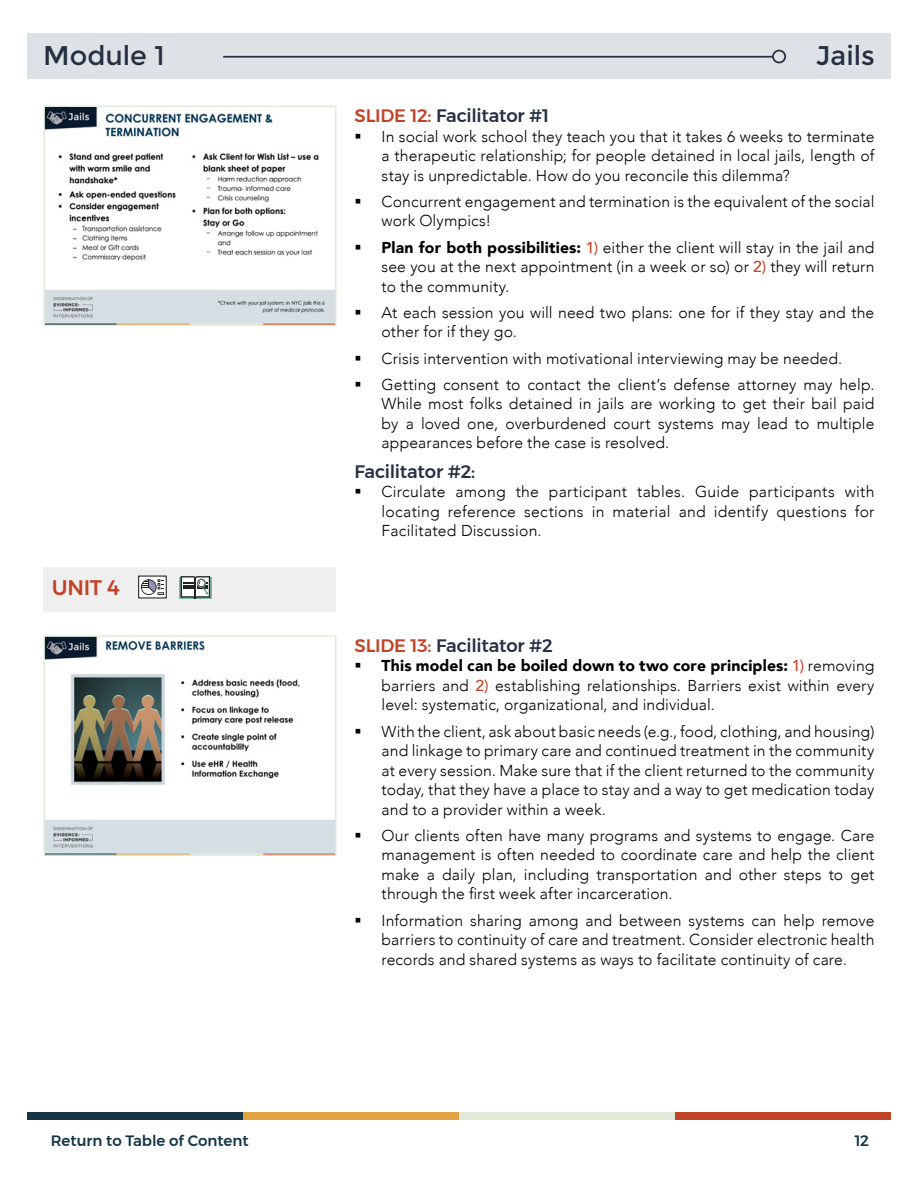
<style>
.page{position:relative;width:918px;height:1188px;background:#fff}
.page>*{position:absolute;margin:0;border:0;box-sizing:border-box;transform-origin:0 0}
.t1{font:27px "Montserrat";color:#253043}
.t2{font:500 21px "Montserrat";color:#c04327}
.t3{font:500 18px "Montserrat";letter-spacing:-.015em;color:#253043}
.t4{font:300 15.75px/19.5px "Avenir";letter-spacing:.005em;color:#000;text-align:justify}
.t5{font:500 15px "Montserrat";letter-spacing:-.005em;color:#143647}
.s1{color:#c04327}
.s2{font-weight:900}
.s3{font-weight:500;color:#c04327}
</style>
<div class="page">
<div style="left:27px;top:33px;width:864px;height:45px;background:#dee1e6"></div>
<hr style="left:223px;top:56px;width:550px;height:2px;background:#253043">
<div style="left:772px;top:50px;width:14px;height:13px;border:2px solid #253043;border-radius:50%"></div>
<div style="left:27px;top:1112px;width:216px;height:8px;background:#143647"></div>
<div style="left:243px;top:1112px;width:216px;height:8px;background:#e1a241"></div>
<div style="left:459px;top:1112px;width:216px;height:8px;background:#e1ead8"></div>
<div style="left:675px;top:1112px;width:216px;height:8px;background:#c04327"></div>
<img style="left:46px;top:108px;width:289px;height:216px">
<div style="left:44px;top:106px;width:293px;height:220px;border:1px solid #e1ead8"></div>
<img style="left:46px;top:637px;width:289px;height:217px">
<div style="left:44px;top:635px;width:293px;height:221px;border:1px solid #e1ead8"></div>
<div style="left:44px;top:567px;width:292px;height:44px;background:#f0eff0"></div>
<div style="left:139px;top:576px;width:27px;height:22px;background:#fff"></div>
<svg style="left:141px;top:579px;width:23px;height:16px"></svg>
<div style="left:179px;top:577px;width:32px;height:22px;background:#597f72"></div>
<svg style="left:181px;top:576px;width:29px;height:23px"></svg>
<h1 class="t1" style="left:43px;top:39px;width:123px">Module 1</h1>
<h1 class="t1" style="left:816px;top:39px;width:60px">Jails</h1>
<p class="t2" style="left:52px;top:571px;width:70px">UNIT 4</p>
<p class="t3" style="left:355px;top:102px;width:196px"><span class="s1">SLIDE 12:</span> Facilitator #1</p>
<p class="t4" style="left:382px;top:126px;width:494px;text-indent:-27px">▪ In social work school they teach you that it takes 6 weeks to terminate a therapeutic relationship; for people detained in local jails, length of stay is unpredictable. How do you reconcile this dilemma?</p>
<p class="t4" style="left:382px;top:192px;width:494px;text-indent:-27px">▪ Concurrent engagement and termination is the equivalent of the social work Olympics!</p>
<p class="t4" style="left:382px;top:237px;width:494px;text-indent:-27px">▪ <span class="s2">Plan for both possibilities:</span> <span class="s3">1)</span> either the client will stay in the jail and see you at the next appointment (in a week or so) or <span class="s3">2)</span> they will return to the community.</p>
<p class="t4" style="left:382px;top:303px;width:494px;text-indent:-27px">▪ At each session you will need two plans: one for if they stay and the other for if they go.</p>
<p class="t4" style="left:355px;top:348px;width:489px">▪ Crisis intervention with motivational interviewing may be needed.</p>
<p class="t4" style="left:382px;top:375px;width:494px;text-indent:-27px">▪ Getting consent to contact the client’s defense attorney may help.<br>While most folks detained in jails are working to get their bail paid by a loved one, overburdened court systems may lead to multiple appearances before the case is resolved.</p>
<p class="t3" style="left:355px;top:457px;width:122px">Facilitator #2:</p>
<p class="t4" style="left:382px;top:482px;width:494px;text-indent:-27px">▪ Circulate among the participant tables. Guide participants with locating reference sections in material and identify questions for Facilitated Discussion.</p>
<p class="t3" style="left:355px;top:631px;width:200px"><span class="s1">SLIDE 13:</span> Facilitator #2</p>
<p class="t4" style="left:382px;top:656px;width:494px;text-indent:-27px">▪ <span class="s2">This model can be boiled down to two core principles:</span> <span class="s3">1)</span> removing barriers and <span class="s3">2)</span> establishing relationships. Barriers exist within every level: systematic, organizational, and individual.</p>
<p class="t4" style="left:382px;top:722px;width:494px;text-indent:-27px">▪ With the client, ask about basic needs (e.g., food, clothing, and housing) and linkage to primary care and continued treatment in the community at every session. Make sure that if the client returned to the community today, that they have a place to stay and a way to get medication today and to a provider within a week.</p>
<p class="t4" style="left:382px;top:826px;width:494px;text-indent:-27px">▪ Our clients often have many programs and systems to engage. Care management is often needed to coordinate care and help the client make a daily plan, including transportation and other steps to get through the first week after incarceration.</p>
<p class="t4" style="left:382px;top:911px;width:494px;text-indent:-27px">▪ Information sharing among and between systems can help remove barriers to continuity of care and treatment. Consider electronic health records and shared systems as ways to facilitate continuity of care.</p>
<p class="t5" style="left:51px;top:1129px;width:199px">Return to Table of Content</p>
<p class="t5" style="left:855px;top:1129px;width:16px">12</p>
</div>
